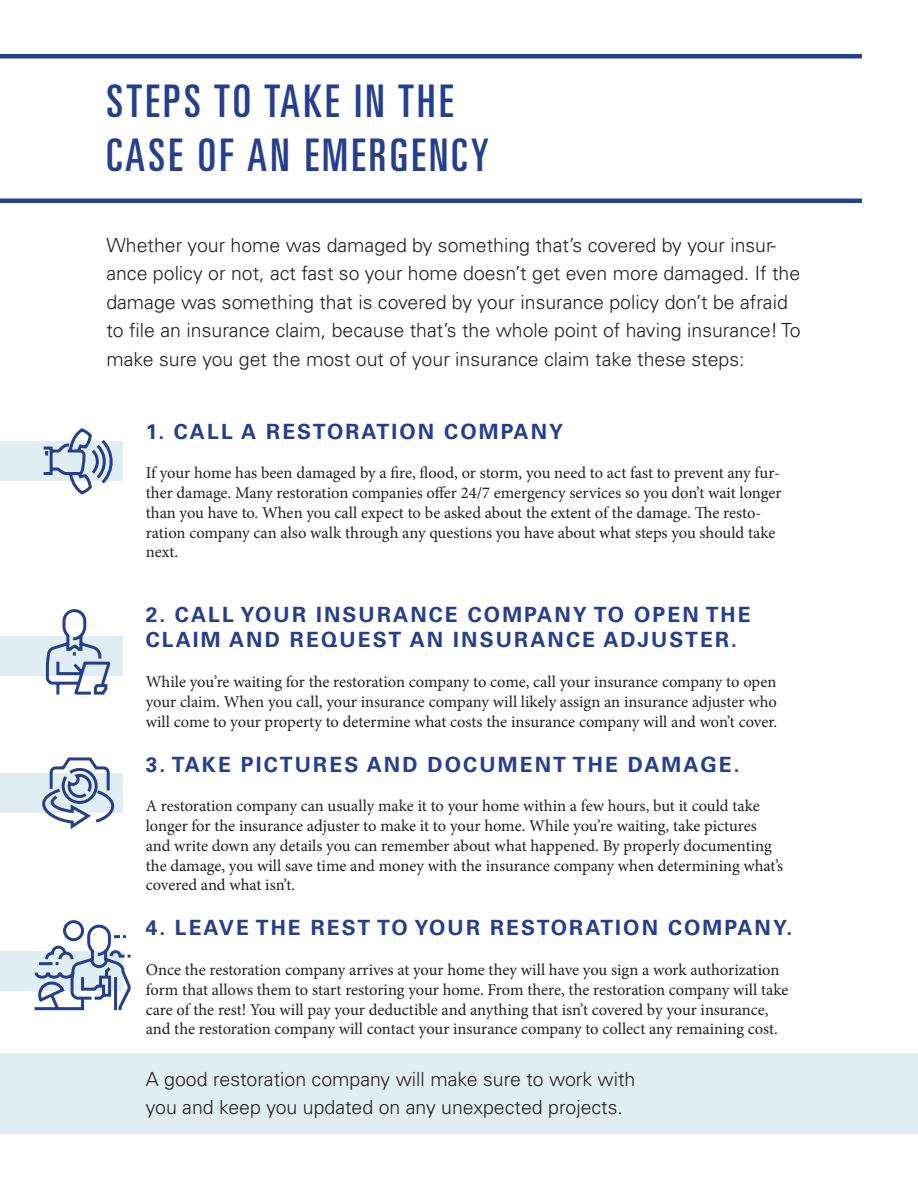
<style>
.page{position:relative;width:918px;height:1188px;background:#fff}
.page>*{position:absolute;margin:0;border:0;box-sizing:border-box;transform-origin:0 0}
.t1{font:ultra-condensed 45px/54px "Univers LT Std";letter-spacing:.075em;color:#253f8e}
.t2{font:700 21px/25.2px "Univers LT Std";letter-spacing:.1em;color:#253f8e}
.t3{font:300 19.5px/28.5px "Univers LT Std";color:#231f20}
.t4{font:16.5px/19.8px "Minion Pro";letter-spacing:-.005em;color:#231f20}
</style>
<div class="page">
<div style="left:0;top:1053px;width:918px;height:81px;background:#e0eef3"></div>
<div style="left:0;top:951px;width:123px;height:40px;background:#e0eef3"></div>
<div style="left:0;top:774px;width:123px;height:39px;background:#e0eef3"></div>
<div style="left:0;top:636px;width:123px;height:40px;background:#e0eef3"></div>
<div style="left:0;top:442px;width:123px;height:39px;background:#e0eef3"></div>
<hr style="left:0;top:199px;width:862px;height:4px;background:#253f8e">
<hr style="left:0;top:54px;width:862px;height:4px;background:#253f8e">
<svg style="left:41px;top:428px;width:73px;height:67px"></svg>
<svg style="left:45px;top:609px;width:66px;height:86px"></svg>
<svg style="left:41px;top:757px;width:75px;height:72px"></svg>
<svg style="left:34px;top:920px;width:97px;height:91px"></svg>
<p class="t1" style="left:106px;top:73px;width:384px">STEPS TO TAKE IN THE<br>CASE OF AN EMERGENCY</p>
<p class="t3" style="left:106px;top:231px;width:696px">Whether your home was damaged by something that’s covered by your insur&shy;ance policy or not, act fast so your home doesn’t get even more damaged. If the damage was something that is covered by your insurance policy don’t be afraid to file an insurance claim, because that’s the whole point of having insurance! To make sure you get the most out of your insurance claim take these steps:</p>
<p class="t2" style="left:146px;top:419px;width:419px">1. CALL A RESTORATION COMPANY</p>
<p class="t4" style="left:146px;top:463px;width:637px">If your home has been damaged by a fire, flood, or storm, you need to act fast to prevent any fur&shy;ther damage. Many restoration companies offer 24/7 emergency services so you don’t wait longer than you have to. When you call expect to be asked about the extent of the damage. The resto&shy;ration company can also walk through any questions you have about what steps you should take next.</p>
<p class="t2" style="left:146px;top:602px;width:606px">2. CALL YOUR INSURANCE COMPANY TO OPEN THE<br>CLAIM AND REQUEST AN INSURANCE ADJUSTER.</p>
<p class="t4" style="left:146px;top:672px;width:633px;text-align:justify">While you’re waiting for the restoration company to come, call your insurance company to open your claim. When you call, your insurance company will likely assign an insurance adjuster who will come to your property to determine what costs the insurance company will and won’t cover.</p>
<p class="t2" style="left:146px;top:752px;width:595px">3. TAKE PICTURES AND DOCUMENT THE DAMAGE.</p>
<p class="t4" style="left:146px;top:796px;width:639px">A restoration company can usually make it to your home within a few hours, but it could take longer for the insurance adjuster to make it to your home. While you’re waiting, take pictures and write down any details you can remember about what happened. By properly documenting the damage, you will save time and money with the insurance company when determining what’s covered and what isn’t.</p>
<p class="t2" style="left:146px;top:916px;width:648px">4. LEAVE THE REST TO YOUR RESTORATION COMPANY.</p>
<p class="t4" style="left:146px;top:960px;width:644px">Once the restoration company arrives at your home they will have you sign a work authorization form that allows them to start restoring your home. From there, the restoration company will take care of the rest! You will pay your deductible and anything that isn’t covered by your insurance, and the restoration company will contact your insurance company to collect any remaining cost.</p>
<p class="t3" style="left:146px;top:1065px;width:491px">A good restoration company will make sure to work with you and keep you updated on any unexpected projects.</p>
</div>
